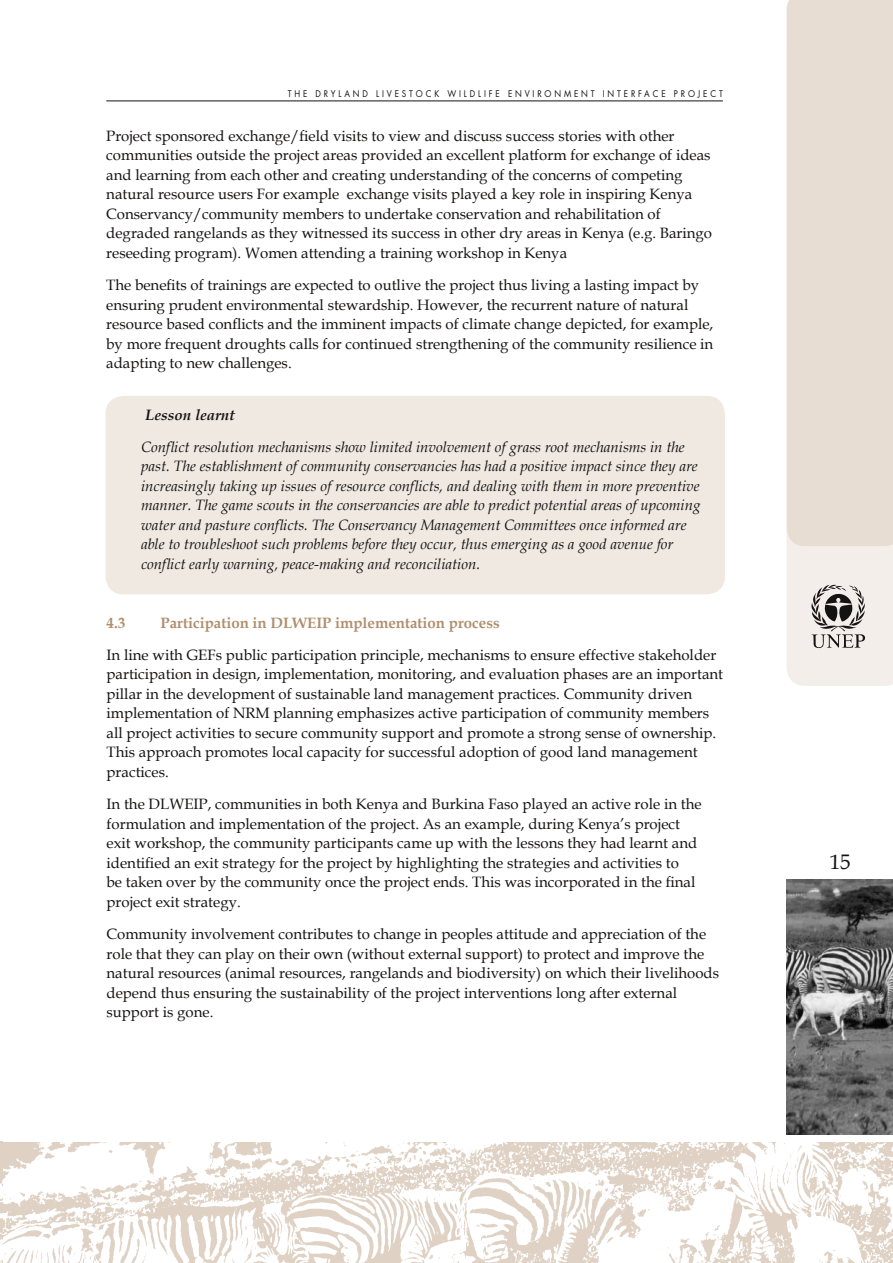
<style>
.page{position:relative;width:893px;height:1263px;background:#fff}
.page>*{position:absolute;margin:0;border:0;box-sizing:border-box;transform-origin:0 0}
.t1{font:21px "Book Antiqua";color:#151312}
.t2{font:15px/19.5px "Book Antiqua";color:#151312}
.t3{font:italic 15px/19.5px "Book Antiqua";color:#151312}
.t4{font:700 15px "Book Antiqua";color:#b08f6e}
.t5{font:italic 700 15px "Book Antiqua";color:#151312}
.t6{font:9px "Futura";letter-spacing:.35em;color:#151312;scale:.9 1}
</style>
<div class="page">
<img style="left:2px;top:1142px;width:891px;height:121px">
<img style="left:0;top:1142px;width:2px;height:121px">
<div style="left:787px;top:546px;width:106px;height:140px;background:#f3eee9"></div>
<div style="left:787px;top:0;width:106px;height:546px;background:#e7ddd3"></div>
<hr style="left:106px;top:101px;width:617px;height:1px;background:#151312">
<svg style="left:811px;top:585px;width:54px;height:63px;background:#aba7a4"></svg>
<img style="left:786px;top:880px;width:107px;height:255px">
<div style="left:105px;top:396px;width:620px;height:198px;background:#efe9e2;border-radius:18px"></div>
<p class="t6" style="left:288px;top:88px;width:485px">THE DRYLAND LIVESTOCK WILD LIFE E NVIRONMENT I NTERFACE PROJECT</p>
<p class="t2" style="left:106px;top:126px;width:607px">Project sponsored exchange/field visits to view and discuss success stories with other communities outside the project areas provided an excellent platform for exchange of ideas and learning from each other and creating understanding of the concerns of competing natural resource users For example exchange visits played a key role in inspiring Kenya Conservancy/community members to undertake conservation and rehabilitation of degraded rangelands as they witnessed its success in other dry areas in Kenya (e.g. Baringo reseeding program). Women attending a training workshop in Kenya</p>
<p class="t2" style="left:106px;top:275px;width:609px">The benefits of trainings are expected to outlive the project thus living a lasting impact by ensuring prudent environmental stewardship. However, the recurrent nature of natural resource based conflicts and the imminent impacts of climate change depicted, for example, by more frequent droughts calls for continued strengthening of the community resilience in adapting to new challenges.</p>
<p class="t5" style="left:145px;top:406px;width:91px">Lesson learnt</p>
<p class="t3" style="left:141px;top:437px;width:561px">Conflict resolution mechanisms show limited involvement of grass root mechanisms in the past. The establishment of community conservancies has had a positive impact since they are increasingly taking up issues of resource conflicts, and dealing with them in more preventive manner. The game scouts in the conservancies are able to predict potential areas of upcoming water and pasture conflicts. The Conservancy Management Committees once informed are able to troubleshoot such problems before they occur, thus emerging as a good avenue for conflict early warning, peace-making and reconciliation.</p>
<p class="t4" style="left:107px;top:612px;width:20px">4.3</p>
<p class="t4" style="left:161px;top:612px;width:341px">Participation in DLWEIP implementation process</p>
<p class="t2" style="left:107px;top:645px;width:618px">In line with GEFs public participation principle, mechanisms to ensure effective stakeholder participation in design, implementation, monitoring, and evaluation phases are an important pillar in the development of sustainable land management practices. Community driven implementation of NRM planning emphasizes active participation of community members all project activities to secure community support and promote a strong sense of ownership.<br>This approach promotes local capacity for successful adoption of good land management practices.</p>
<p class="t2" style="left:107px;top:794px;width:597px">In the DLWEIP, communities in both Kenya and Burkina Faso played an active role in the formulation and implementation of the project. As an example, during Kenya’s project exit workshop, the community participants came up with the lessons they had learnt and identified an exit strategy for the project by highlighting the strategies and activities to<br>be taken over by the community once the project ends. This was incorporated in the final project exit strategy.</p>
<p class="t2" style="left:107px;top:924px;width:614px">Community involvement contributes to change in peoples attitude and appreciation of the role that they can play on their own (without external support) to protect and improve the natural resources (animal resources, rangelands and biodiversity) on which their livelihoods depend thus ensuring the sustainability of the project interventions long after external support is gone.</p>
<h1 class="t1" style="left:830px;top:847px;width:22px">15</h1>
</div>
